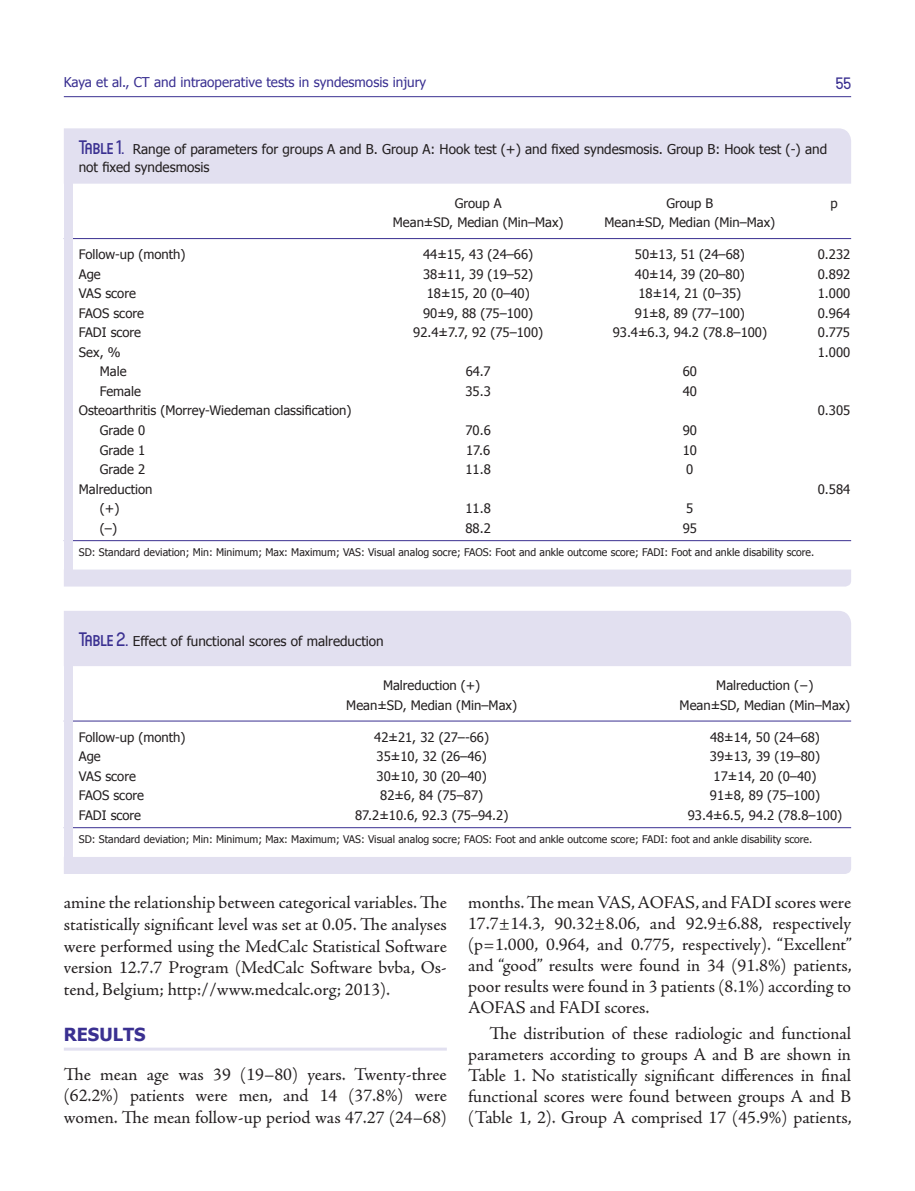
<style>
.page{position:relative;width:915px;height:1191px;background:#fff}
.page>*{position:absolute;margin:0;border:0;box-sizing:border-box;transform-origin:0 0}
._01__Yazı_Metni_NCI{font:18px/21px "Adobe Jenson Pro";letter-spacing:-.005em;color:#231f20;text-align:justify}
._06__Yazı_Konu_Basli{font:700 18px "Tahoma";color:#3a3091}
.t1{font:500 16.5px "Circula";color:#3a3091}
._07__Tablo_Baslik_NC{font:13.5px/18px "Tahoma";color:#231f20}
.t2{font:13.5px "Tahoma";color:#3a3091}
.t3{font:13.05px "Tahoma";color:#231f20}
.t4{font:10.5px "Tahoma";color:#231f20}
.s1{font-family:"Circula";font-weight:500;font-size:19.5px;color:#3a3091}
</style>
<div class="page">
<hr style="left:64px;top:96px;width:786px;height:1px;background:#3a3091">
<hr style="left:64px;top:1047px;width:382px;height:3px;background:#e2e0f0">
<div style="left:64px;top:569px;width:786px;height:17px;background:#e2e0f0"></div>
<div style="left:64px;top:128px;width:786px;height:56px;background:#e2e0f0"></div>
<hr style="left:64px;top:540px;width:786px;height:1px;background:#3a3091">
<hr style="left:64px;top:238px;width:786px;height:1px;background:#3a3091">
<div style="left:64px;top:177px;width:8px;height:401px;background:#e2e0f0"></div>
<div style="left:64px;top:857px;width:786px;height:17px;background:#e2e0f0"></div>
<div style="left:64px;top:611px;width:786px;height:55px;background:#e2e0f0"></div>
<hr style="left:64px;top:827px;width:786px;height:1px;background:#3a3091">
<hr style="left:64px;top:720px;width:786px;height:1px;background:#3a3091">
<div style="left:64px;top:660px;width:8px;height:205px;background:#e2e0f0"></div>
<p class="t2" style="left:64px;top:73px;width:364px">Kaya et al., CT and intraoperative tests in syndesmosis injury</p>
<p class="t1" style="left:835px;top:73px;width:17px">55</p>
<p class="_07__Tablo_Baslik_NC" style="left:79px;top:140px;width:749px"><span class="s1">Table 1.</span> Range of parameters for groups A and B. Group A: Hook test (+) and fixed syndesmosis. Group B: Hook test (-) and not fixed syndesmosis</p>
<p class="t3" style="left:454px;top:194px;width:48px">Group A</p>
<p class="t3" style="left:666px;top:194px;width:48px">Group B</p>
<p class="t3" style="left:830px;top:194px;width:9px">p</p>
<p class="t3" style="left:393px;top:214px;width:172px">Mean±SD, Median (Min–Max)</p>
<p class="t3" style="left:604px;top:214px;width:172px">Mean±SD, Median (Min–Max)</p>
<p class="t3" style="left:79px;top:246px;width:108px">Follow-up (month)</p>
<p class="t3" style="left:423px;top:246px;width:111px">44±15, 43 (24–66)</p>
<p class="t3" style="left:634px;top:246px;width:111px">50±13, 51 (24–68)</p>
<p class="t3" style="left:817px;top:246px;width:34px">0.232</p>
<p class="t3" style="left:79px;top:265px;width:23px">Age</p>
<p class="t3" style="left:423px;top:265px;width:111px">38±11, 39 (19–52)</p>
<p class="t3" style="left:634px;top:265px;width:111px">40±14, 39 (20–80)</p>
<p class="t3" style="left:817px;top:265px;width:34px">0.892</p>
<p class="t3" style="left:79px;top:285px;width:59px">VAS score</p>
<p class="t3" style="left:426px;top:285px;width:104px">18±15, 20 (0–40)</p>
<p class="t3" style="left:638px;top:285px;width:104px">18±14, 21 (0–35)</p>
<p class="t3" style="left:817px;top:285px;width:34px">1.000</p>
<p class="t3" style="left:79px;top:304px;width:67px">FAOS score</p>
<p class="t3" style="left:423px;top:304px;width:111px">90±9, 88 (75–100)</p>
<p class="t3" style="left:634px;top:304px;width:111px">91±8, 89 (77–100)</p>
<p class="t3" style="left:817px;top:304px;width:34px">0.964</p>
<p class="t3" style="left:79px;top:324px;width:64px">FADI score</p>
<p class="t3" style="left:413px;top:324px;width:131px">92.4±7.7, 92 (75–100)</p>
<p class="t3" style="left:612px;top:324px;width:156px">93.4±6.3, 94.2 (78.8–100)</p>
<p class="t3" style="left:817px;top:324px;width:34px">0.775</p>
<p class="t3" style="left:79px;top:343px;width:43px">Sex, %</p>
<p class="t3" style="left:817px;top:343px;width:34px">1.000</p>
<p class="t3" style="left:100px;top:363px;width:28px">Male</p>
<p class="t3" style="left:465px;top:363px;width:26px">64.7</p>
<p class="t3" style="left:682px;top:363px;width:16px">60</p>
<p class="t3" style="left:100px;top:382px;width:43px">Female</p>
<p class="t3" style="left:465px;top:382px;width:27px">35.3</p>
<p class="t3" style="left:682px;top:382px;width:16px">40</p>
<p class="t3" style="left:79px;top:402px;width:274px">Osteoarthritis (Morrey-Wiedeman classification)</p>
<p class="t3" style="left:817px;top:402px;width:34px">0.305</p>
<p class="t3" style="left:100px;top:421px;width:47px">Grade 0</p>
<p class="t3" style="left:465px;top:421px;width:27px">70.6</p>
<p class="t3" style="left:682px;top:421px;width:16px">90</p>
<p class="t3" style="left:100px;top:441px;width:47px">Grade 1</p>
<p class="t3" style="left:466px;top:441px;width:26px">17.6</p>
<p class="t3" style="left:682px;top:441px;width:16px">10</p>
<p class="t3" style="left:100px;top:460px;width:47px">Grade 2</p>
<p class="t3" style="left:465px;top:460px;width:27px">11.8</p>
<p class="t3" style="left:686px;top:460px;width:9px">0</p>
<p class="t3" style="left:79px;top:480px;width:75px">Malreduction</p>
<p class="t3" style="left:817px;top:480px;width:34px">0.584</p>
<p class="t3" style="left:100px;top:499px;width:21px">(+)</p>
<p class="t3" style="left:465px;top:499px;width:27px">11.8</p>
<p class="t3" style="left:686px;top:499px;width:9px">5</p>
<p class="t3" style="left:100px;top:519px;width:19px">(–)</p>
<p class="t3" style="left:465px;top:519px;width:27px">88.2</p>
<p class="t3" style="left:682px;top:519px;width:16px">95</p>
<p class="t4" style="left:79px;top:545px;width:736px">SD: Standard deviation; Min: Minimum; Max: Maximum; VAS: Visual analog socre; FAOS: Foot and ankle outcome score; FADI: Foot and ankle disability score.</p>
<p class="_07__Tablo_Baslik_NC" style="left:79px;top:631px;width:306px"><span class="s1">Table 2.</span> Effect of functional scores of malreduction</p>
<p class="t3" style="left:383px;top:676px;width:99px">Malreduction (+)</p>
<p class="t3" style="left:716px;top:676px;width:99px">Malreduction (−)</p>
<p class="t3" style="left:346px;top:696px;width:172px">Mean±SD, Median (Min–Max)</p>
<p class="t3" style="left:679px;top:696px;width:172px">Mean±SD, Median (Min–Max)</p>
<p class="t3" style="left:79px;top:728px;width:108px">Follow-up (month)</p>
<p class="t3" style="left:374px;top:728px;width:116px">42±21, 32 (27–-66)</p>
<p class="t3" style="left:709px;top:728px;width:111px">48±14, 50 (24–68)</p>
<p class="t3" style="left:79px;top:748px;width:23px">Age</p>
<p class="t3" style="left:376px;top:748px;width:111px">35±10, 32 (26–46)</p>
<p class="t3" style="left:709px;top:748px;width:111px">39±13, 39 (19–80)</p>
<p class="t3" style="left:79px;top:767px;width:59px">VAS score</p>
<p class="t3" style="left:376px;top:767px;width:111px">30±10, 30 (20–40)</p>
<p class="t3" style="left:713px;top:767px;width:104px">17±14, 20 (0–40)</p>
<p class="t3" style="left:79px;top:787px;width:67px">FAOS score</p>
<p class="t3" style="left:380px;top:787px;width:104px">82±6, 84 (75–87)</p>
<p class="t3" style="left:709px;top:787px;width:111px">91±8, 89 (75–100)</p>
<p class="t3" style="left:79px;top:806px;width:64px">FADI score</p>
<p class="t3" style="left:355px;top:806px;width:155px">87.2±10.6, 92.3 (75–94.2)</p>
<p class="t3" style="left:687px;top:806px;width:156px">93.4±6.5, 94.2 (78.8–100)</p>
<p class="t4" style="left:79px;top:832px;width:734px">SD: Standard deviation; Min: Minimum; Max: Maximum; VAS: Visual analog socre; FAOS: Foot and ankle outcome score; FADI: foot and ankle disability score.</p>
<p class="_01__Yazı_Metni_NCI" style="left:64px;top:892px;width:384px;line-height:21.8px">amine the relationship between categorical variables. The statistically significant level was set at 0.05. The analyses were performed using the MedCalc Statistical Software version 12.7.7 Program (MedCalc Software bvba, Os&shy;tend, Belgium; http://www.medcalc.org; 2013).</p>
<p class="_06__Yazı_Konu_Basli" style="left:64px;top:1021px;width:83px">RESULTS</p>
<p class="_01__Yazı_Metni_NCI" style="left:64px;top:1063px;width:384px;line-height:21.8px">The mean age was 39 (19–80) years. Twenty-three (62.2%) patients were men, and 14 (37.8%) were women. The mean follow-up period was 47.27 (24–68)</p>
<p class="_01__Yazı_Metni_NCI" style="left:468px;top:892px;width:385px">months. The mean VAS, AOFAS, and FADI scores were 17.7±14.3, 90.32±8.06, and 92.9±6.88, respectively (p=1.000, 0.964, and 0.775, respectively). “Excellent” and “good” results were found in 34 (91.8%) patients, poor results were found in 3 patients (8.1%) according to AOFAS and FADI scores.</p>
<p class="_01__Yazı_Metni_NCI" style="left:468px;top:1023px;width:385px;text-indent:21px">The distribution of these radiologic and functional parameters according to groups A and B are shown in Table 1. No statistically significant differences in final functional scores were found between groups A and B (Table 1, 2). Group A comprised 17 (45.9%) patients,</p>
</div>
